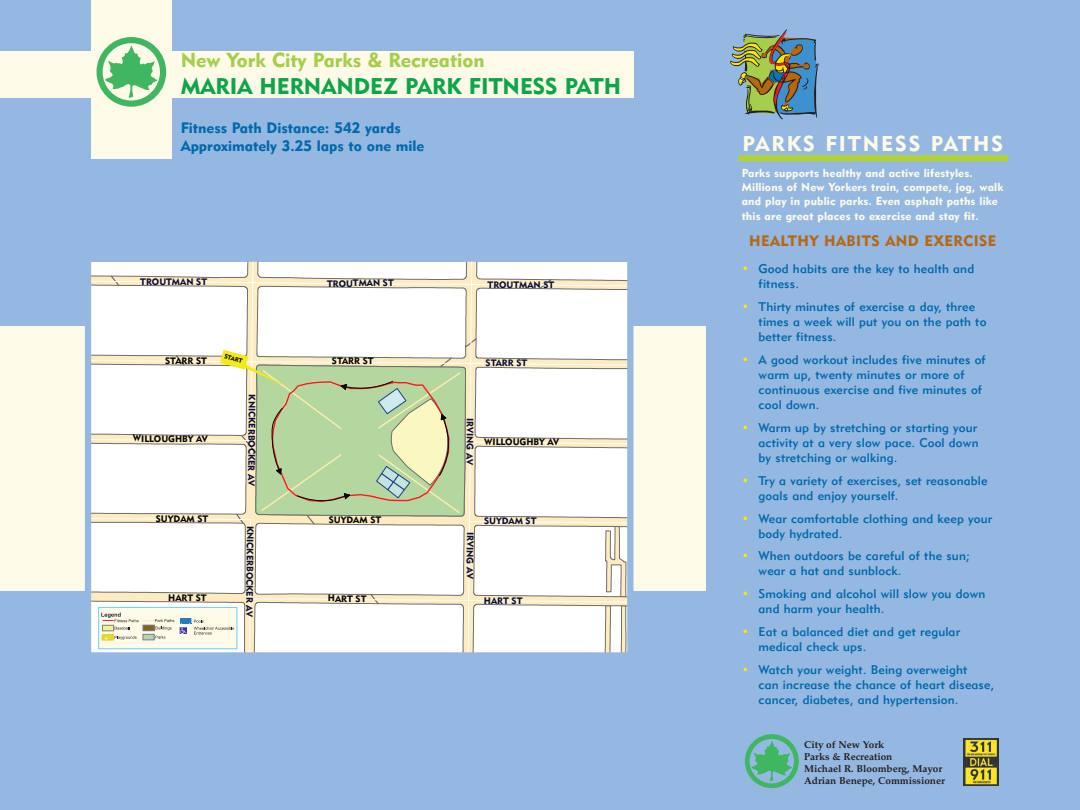
<style>
.page{position:relative;width:1080px;height:810px;background:#94b8e1}
.page>*{position:absolute;margin:0;border:0;box-sizing:border-box;transform-origin:0 0}
.t1{font:22.5px "Geometric 415 BT Black A";color:#0ca649}
.t2{font:21.25px "Geometric 415 BT Black A";letter-spacing:.085em;color:#fefae8}
.t3{font:20px "Geometric 415 BT Black A";color:#a4ce4c}
.t4{font:15px/18px "Geometric 415 BT Black A";color:#006aac}
.t5{font:15px "Geometric 415 BT Black A";letter-spacing:.03em;color:#b66711}
.t6{font:12.5px/15px "Geometric 415 BT Medium A";letter-spacing:.01em;color:#006aac}
.t7{font:11.56px/14.1px "Geometric 415 BT Black A";letter-spacing:.01em;color:#fefae8}
.t8{font:700 10px/12px "Palatino";color:#231f20}
.t9{font:9.31px "Geometric 415 BT Black A";letter-spacing:-.005em;color:#040503}
.t10{font:9.31px "Geometric 415 BT Black A";color:#0b0e39}
.t11{font:9.25px "Geometric 415 BT Black A";color:#0b0e39}
.t12{font:6.19px "Geometric 415 BT Black A";color:#040503}
.s1{font-family:"Geometric 415 BT Black A";color:#ffe601}
</style>
<div class="page">
<div style="left:0;top:326px;width:706px;height:265px;background:#fefae8"></div>
<div style="left:0;top:51px;width:634px;height:46px;background:#fefae8"></div>
<div style="left:91px;top:0;width:80px;height:158px;background:#fefae8"></div>
<svg style="left:97px;top:37px;width:69px;height:70px"></svg>
<svg style="left:745px;top:734px;width:54px;height:54px"></svg>
<img style="left:964px;top:738px;width:34px;height:48px">
<div style="left:85px;top:256px;width:548px;height:403px;border:6px solid #94b8e1"></div>
<svg style="left:91px;top:262px;width:536px;height:390px;background:#eff0e3"></svg>
<div style="left:102px;top:635px;width:12px;height:5px;border:1px solid #e4d21e"></div>
<div style="left:98px;top:607px;width:139px;height:42px;border:1px solid #6bcff6"></div>
<svg style="left:730px;top:29px;width:90px;height:90px"></svg>
<div style="left:738px;top:155px;width:270px;height:6px;background:#b3d234"></div>
<h3 class="t3" style="left:181px;top:53px;width:305px">New York City Parks &amp; Recreation</h3>
<h1 class="t1" style="left:181px;top:78px;width:442px">MARIA HERNANDEZ PARK FITNESS PATH</h1>
<p class="t4" style="left:181px;top:120px;width:245px">Fitness Path Distance: 542 yards<br>Approximately 3.25 laps to one mile</p>
<p class="t10" style="left:140px;top:278px;width:68px">TROUTMAN ST</p>
<p class="t10" style="left:327px;top:280px;width:68px;rotate:-1deg">TROUTMAN ST</p>
<p class="t10" style="left:488px;top:281px;width:68px;rotate:1deg">TROUTMAN ST</p>
<p class="t9" style="left:165px;top:357px;width:43px;rotate:1deg">STARR ST</p>
<p class="t12" style="left:225px;top:354px;width:20px;rotate:16deg">START</p>
<p class="t9" style="left:332px;top:357px;width:43px;rotate:1deg">STARR ST</p>
<p class="t10" style="left:486px;top:359px;width:43px;rotate:1deg">STARR ST</p>
<p class="t11" style="left:255px;top:394px;width:93px;rotate:90deg">KNICKERBOCKER AV</p>
<p class="t11" style="left:473px;top:418px;width:48px;rotate:90deg">IRVING AV</p>
<p class="t9" style="left:133px;top:435px;width:76px">WILLOUGHBY AV</p>
<p class="t9" style="left:484px;top:438px;width:76px;rotate:1deg">WILLOUGHBY AV</p>
<p class="t9" style="left:156px;top:515px;width:54px;rotate:1deg">SUYDAM ST</p>
<p class="t9" style="left:329px;top:516px;width:54px;rotate:1deg">SUYDAM ST</p>
<p class="t11" style="left:254px;top:526px;width:93px;rotate:91deg">KNICKERBOCKER AV</p>
<p class="t9" style="left:168px;top:594px;width:40px;rotate:1deg">HART ST</p>
<p class="t9" style="left:328px;top:595px;width:40px;rotate:1deg">HART ST</p>
<p class="t11" style="left:474px;top:532px;width:48px;rotate:90deg">IRVING AV</p>
<p class="t10" style="left:484px;top:517px;width:54px;rotate:1deg">SUYDAM ST</p>
<p class="t10" style="left:484px;top:597px;width:40px;rotate:1deg">HART ST</p>
<h2 class="t2" style="left:743px;top:136px;width:262px">PARKS FITNESS PATHS</h2>
<p class="t7" style="left:742px;top:168px;width:263px">Parks supports healthy and active lifestyles.<br>Millions of New Yorkers train, compete, jog, walk and play in public parks. Even asphalt paths like this are great places to exercise and stay fit.</p>
<p class="t5" style="left:749px;top:235px;width:249px">HEALTHY HABITS AND EXERCISE</p>
<p class="t6" style="left:759px;top:263px;width:217px;text-indent:-17px"><span class="s1">•</span> Good habits are the key to health and fitness.</p>
<p class="t6" style="left:759px;top:300px;width:229px;text-indent:-17px"><span class="s1">•</span> Thirty minutes of exercise a day, three times a week will put you on the path to better fitness.</p>
<p class="t6" style="left:759px;top:353px;width:229px;text-indent:-17px"><span class="s1">•</span> A good workout includes five minutes of warm up, twenty minutes or more of continuous exercise and five minutes of cool down.</p>
<p class="t6" style="left:759px;top:421px;width:221px;text-align:justify;text-indent:-17px"><span class="s1">•</span> Warm up by stretching or starting your activity at a very slow pace. Cool down by stretching or walking.</p>
<p class="t6" style="left:759px;top:474px;width:230px;text-indent:-17px"><span class="s1">•</span> Try a variety of exercises, set reasonable goals and enjoy yourself.</p>
<p class="t6" style="left:759px;top:512px;width:235px;text-indent:-17px"><span class="s1">•</span> Wear comfortable clothing and keep your body hydrated.</p>
<p class="t6" style="left:759px;top:550px;width:213px;text-indent:-17px"><span class="s1">•</span> When outdoors be careful of the sun; wear a hat and sunblock.</p>
<p class="t6" style="left:759px;top:588px;width:228px;text-indent:-17px"><span class="s1">•</span> Smoking and alcohol will slow you down and harm your health.</p>
<p class="t6" style="left:759px;top:626px;width:203px;text-indent:-17px"><span class="s1">•</span> Eat a balanced diet and get regular medical check ups.</p>
<p class="t6" style="left:759px;top:663px;width:237px;text-indent:-17px"><span class="s1">•</span> Watch your weight. Being overweight<br>can increase the chance of heart disease, cancer, diabetes, and hypertension.</p>
<p class="t8" style="left:804px;top:738px;width:142px">City of New York<br>Parks &amp; Recreation<br>Michael R. Bloomberg, Mayor<br>Adrian Benepe, Commissioner</p>
</div>
